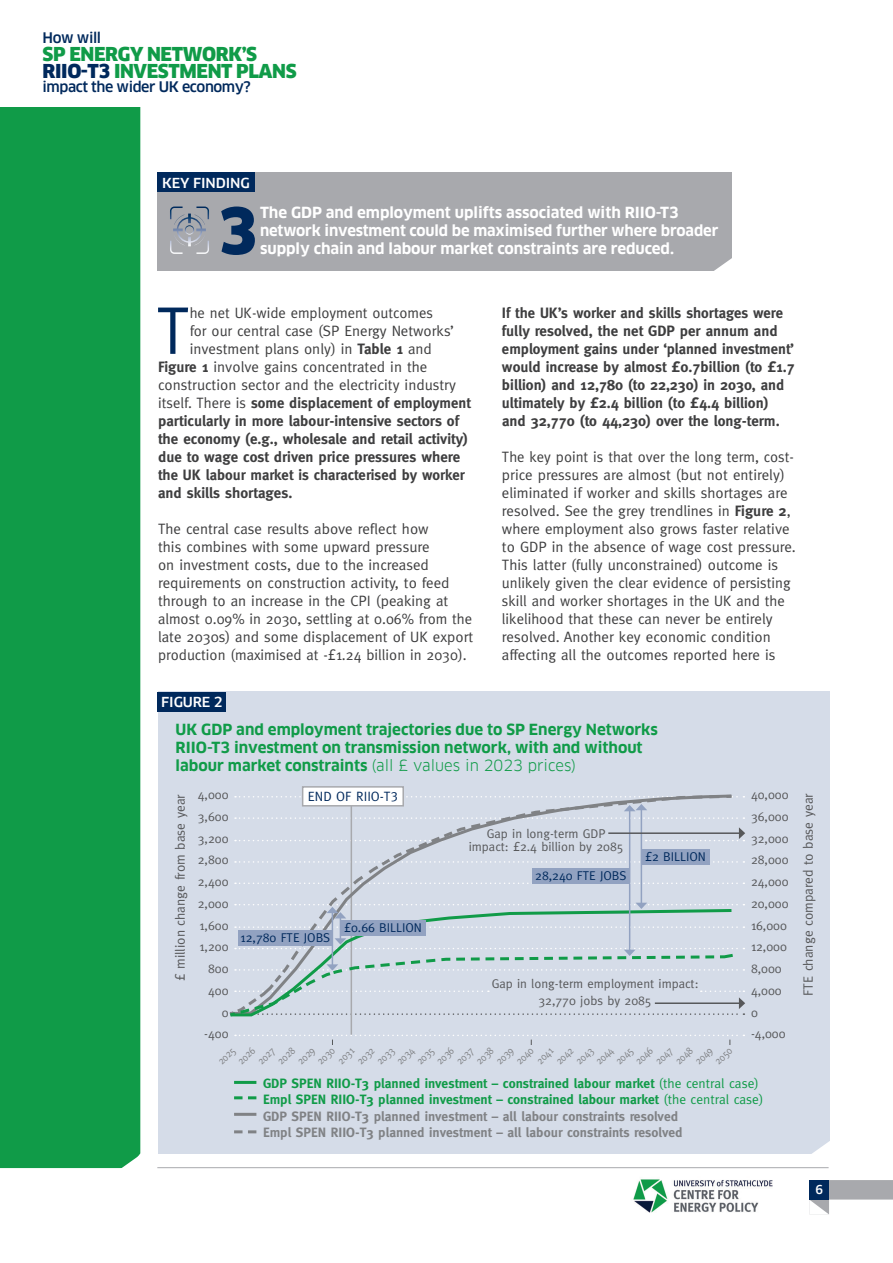
<style>
.page{position:relative;width:893px;height:1263px;background:#fff}
.page>*{position:absolute;margin:0;border:0;box-sizing:border-box;transform-origin:0 0}
.t1{font:67.5px "Meta";color:#00295c}
.t2{font:900 63px "Clan Pro";color:#00295c}
.t3{font:900 18.75px/17.5px "Clan Pro";letter-spacing:-.02em;color:#109b48}
.t4{font:15px/18px "Meta";color:#3e3e3f}
.t5{font:700 15px/18px "Meta";color:#3e3e3f}
.t6{font:700 15px/18px "Clan Pro";color:#109b48}
.t7{font:700 15px/18px "Clan Pro";letter-spacing:-.005em;color:#fff}
.t8{font:500 14.25px "Clan Pro";letter-spacing:-.03em;color:#00295c}
.t9{font:700 13.5px/16.5px "Meta";color:#808285}
.t10{font:13.5px "Meta";color:#57585a}
.t11{font:500 13.5px "Clan Pro";letter-spacing:-.01em;color:#fff}
.t12{font:13.5px "Meta";color:#00295c}
.t13{font:12.75px/21.8px "Meta";color:#57585a;text-align:center}
.t14{font:12.75px "Meta";color:#00295c}
.t15{font:500 12px "Clan Pro";color:#fff}
.t16{font:10.5px "Meta";color:#808285;scale:.9 1}
.s1{color:#00295c}
.s2{font-weight:700}
.s3{font-weight:400}
.s4{color:#109b48}
.s5{font-weight:400;color:#109b48}
</style>
<div class="page">
<img style="left:633px;top:1179px;width:140px;height:34px">
<svg style="left:809px;top:1199px;width:20px;height:16px"></svg>
<div style="left:809px;top:1180px;width:84px;height:19px;background:#a8a9ad"></div>
<hr style="left:157px;top:1167px;width:672px;height:1px;background:#a8a9ad">
<div style="left:0;top:107px;width:140px;height:1061px;background:#109b48"></div>
<svg style="left:120px;top:1154px;width:20px;height:15px"></svg>
<div style="left:809px;top:1180px;width:20px;height:19px;background:#00295c"></div>
<div style="left:158px;top:692px;width:672px;height:462px;background:#d5dce8"></div>
<svg style="left:812px;top:1141px;width:18px;height:13px"></svg>
<div style="left:157px;top:172px;width:574px;height:99px;background:#a8a9ad"></div>
<div style="left:157px;top:172px;width:98px;height:20px;background:#00295c"></div>
<svg style="left:170px;top:207px;width:39px;height:47px"></svg>
<svg style="left:714px;top:257px;width:18px;height:14px"></svg>
<div style="left:158px;top:692px;width:68px;height:19px;background:#00295c"></div>
<hr style="left:234px;top:1081px;width:22px;height:3px;background:#109b48">
<hr style="left:234px;top:1113px;width:22px;height:3px;background:#808285">
<svg style="left:234px;top:1130px;width:22px;height:3px"></svg>
<svg style="left:234px;top:1096px;width:22px;height:3px"></svg>
<hr style="left:351px;top:801px;width:1px;height:234px;background:#a8a9ad">
<div style="left:303px;top:787px;width:100px;height:19px;background:#fff"></div>
<div style="left:302px;top:786px;width:102px;height:20px;border:2px solid #a8a9ad"></div>
<hr style="left:629px;top:810px;width:1px;height:140px;background:#92a2c1">
<hr style="left:641px;top:809px;width:1px;height:94px;background:#92a2c1">
<div style="left:532px;top:869px;width:98px;height:15px;background:#92a2c1"></div>
<svg style="left:235px;top:793px;width:510px;height:75px"></svg>
<svg style="left:229px;top:881px;width:516px;height:137px"></svg>
<svg style="left:235px;top:1035px;width:509px;height:10px"></svg>
<p class="t8" style="left:43px;top:30px;width:60px">How will</p>
<p class="t3" style="left:43px;top:45px;width:255px">SP ENERGY NETWORK’S<br><span class="s1">RIIO-T3</span> INVESTMENT PLANS</p>
<p class="t8" style="left:43px;top:79px;width:210px">impact the wider UK economy?</p>
<p class="t11" style="left:162px;top:175px;width:89px">key finding</p>
<h2 class="t2" style="left:218px;top:194px;width:42px">3</h2>
<p class="t7" style="left:260px;top:204px;width:460px">The GDP and employment uplifts associated with RIIO-T3 network investment could be maximised further where broader supply chain and labour market constraints are reduced.</p>
<h1 class="t1" style="left:157px;top:291px;width:35px">T</h1>
<p class="t4" style="left:190px;top:303px;width:245px">he net UK-wide employment outcomes</p>
<p class="t4" style="left:190px;top:321px;width:266px">for our central case (SP Energy Networks’</p>
<p class="t4" style="left:190px;top:339px;width:244px">investment plans only) in <span class="s2">Table 1</span> and</p>
<p class="t4" style="left:158px;top:357px;width:271px"><span class="s2">Figure 1</span> involve gains concentrated in the</p>
<p class="t4" style="left:158px;top:375px;width:299px">construction sector and the electricity industry</p>
<p class="t5" style="left:158px;top:394px;width:314px"><span class="s3">itself. There is</span> some displacement of employment</p>
<p class="t5" style="left:158px;top:412px;width:302px">particularly in more labour-intensive sectors of</p>
<p class="t5" style="left:158px;top:430px;width:311px">the economy (e.g., wholesale and retail activity)</p>
<p class="t5" style="left:158px;top:448px;width:304px">due to wage cost driven price pressures where</p>
<p class="t5" style="left:158px;top:466px;width:308px">the UK labour market is characterised by worker</p>
<p class="t5" style="left:158px;top:484px;width:136px">and skills shortages.</p>
<p class="t4" style="left:158px;top:519px;width:317px">The central case results above reflect how<br>this combines with some upward pressure<br>on investment costs, due to the increased requirements on construction activity, to feed through to an increase in the CPI (peaking at almost 0.09% in 2030, settling at 0.06% from the late 2030s) and some displacement of UK export production (maximised at -£1.24 billion in 2030).</p>
<p class="t5" style="left:502px;top:303px;width:294px">If the UK’s worker and skills shortages were fully resolved, the net GDP per annum and employment gains under ‘planned investment’ would increase by almost £0.7billion (to £1.7 billion) and 12,780 (to 22,230) in 2030, and ultimately by £2.4 billion (to £4.4 billion) and 32,770 (to 44,230) over the long-term.</p>
<p class="t4" style="left:502px;top:447px;width:295px">The key point is that over the long term, cost&shy;price pressures are almost (but not entirely) eliminated if worker and skills shortages are resolved. See the grey trendlines in <span class="s2">Figure 2</span>, where employment also grows faster relative to GDP in the absence of wage cost pressure.<br>This latter (fully unconstrained) outcome is unlikely given the clear evidence of persisting skill and worker shortages in the UK and the likelihood that these can never be entirely resolved. Another key economic condition affecting all the outcomes reported here is</p>
<p class="t11" style="left:161px;top:694px;width:63px">figure 2</p>
<p class="t6" style="left:176px;top:720px;width:484px">UK GDP and employment trajectories due to SP Energy Networks<br>RIIO-T3 investment on transmission network, with and without labour market constraints <span class="s3">(all £ values in 2023 prices)</span></p>
<p class="t10" style="left:172px;top:981px;width:188px;rotate:-90deg">£ million change from base year</p>
<p class="t13" style="left:198px;top:784px;width:32px;text-align:right">4,000<br>3,600<br>3,200<br>2,800<br>2,400<br>2,000<br>1,600<br>1,200<br>800<br>400<br>0 -400</p>
<p class="t9" style="left:263px;top:1074px;width:502px"><span class="s4">GDP SPEN RIIO-T3 planned investment – constrained labour market</span> <span class="s5">(the central case)<br></span><span class="s4">Empl SPEN RIIO-T3 planned investment – constrained labour market</span> <span class="s5">(the central case)<br></span>GDP SPEN RIIO-T3 planned investment – all labour constraints resolved<br>Empl SPEN RIIO-T3 planned investment – all labour constraints resolved</p>
<p class="t12" style="left:308px;top:789px;width:14px">Endof</p>
<p class="t12" style="left:356px;top:789px;width:43px">RIIO-T3</p>
<p class="t13" style="left:751px;top:784px;width:39px;text-align:left">40,000<br>36,000<br>32,000<br>28,000<br>24,000<br>20,000<br>16,000<br>12,000<br>8,000<br>4,000<br>0 -4,000</p>
<p class="t13" style="left:469px;top:826px;width:156px;line-height:13.5px">Gap in long-term GDP impact: £2.4 billion by 2085</p>
<p class="t14" style="left:645px;top:849px;width:21px">£2 billion</p>
<p class="t14" style="left:535px;top:869px;width:77px">28,240 FTE jobs</p>
<p class="t14" style="left:344px;top:921px;width:38px">£0.66 billion</p>
<p class="t14" style="left:241px;top:930px;width:75px">12,780 FTE jobs</p>
<p class="t13" style="left:492px;top:975px;width:208px;line-height:16.5px">Gap in long-term employment impact:<br>32,770 jobs by 2085</p>
<p class="t16" style="left:215px;top:1058px;width:24px;rotate:-45deg">2025</p>
<p class="t16" style="left:235px;top:1058px;width:24px;rotate:-45deg">2026</p>
<p class="t16" style="left:255px;top:1058px;width:24px;rotate:-45deg">2027</p>
<p class="t16" style="left:275px;top:1058px;width:24px;rotate:-45deg">2028</p>
<p class="t16" style="left:295px;top:1058px;width:24px;rotate:-45deg">2029</p>
<p class="t16" style="left:314px;top:1058px;width:24px;rotate:-45deg">2030</p>
<p class="t16" style="left:335px;top:1058px;width:23px;rotate:-45deg">2031</p>
<p class="t16" style="left:354px;top:1058px;width:24px;rotate:-45deg">2032</p>
<p class="t16" style="left:374px;top:1058px;width:24px;rotate:-45deg">2033</p>
<p class="t16" style="left:394px;top:1058px;width:24px;rotate:-45deg">2034</p>
<p class="t16" style="left:414px;top:1058px;width:24px;rotate:-45deg">2035</p>
<p class="t16" style="left:434px;top:1058px;width:24px;rotate:-45deg">2036</p>
<p class="t16" style="left:454px;top:1058px;width:24px;rotate:-45deg">2037</p>
<p class="t16" style="left:473px;top:1058px;width:24px;rotate:-45deg">2038</p>
<p class="t16" style="left:493px;top:1058px;width:24px;rotate:-45deg">2039</p>
<p class="t16" style="left:513px;top:1058px;width:24px;rotate:-45deg">2040</p>
<p class="t16" style="left:534px;top:1058px;width:23px;rotate:-45deg">2041</p>
<p class="t16" style="left:553px;top:1058px;width:24px;rotate:-45deg">2042</p>
<p class="t16" style="left:573px;top:1058px;width:24px;rotate:-45deg">2043</p>
<p class="t16" style="left:593px;top:1058px;width:24px;rotate:-45deg">2044</p>
<p class="t16" style="left:613px;top:1058px;width:24px;rotate:-45deg">2045</p>
<p class="t16" style="left:633px;top:1058px;width:24px;rotate:-45deg">2046</p>
<p class="t16" style="left:653px;top:1058px;width:24px;rotate:-45deg">2047</p>
<p class="t16" style="left:672px;top:1058px;width:24px;rotate:-45deg">2048</p>
<p class="t16" style="left:692px;top:1058px;width:24px;rotate:-45deg">2049</p>
<p class="t16" style="left:712px;top:1058px;width:24px;rotate:-45deg">2050</p>
<p class="t10" style="left:800px;top:996px;width:204px;rotate:-90deg">FTE change compared to base year</p>
<p class="t15" style="left:815px;top:1182px;width:9px">6</p>
</div>
